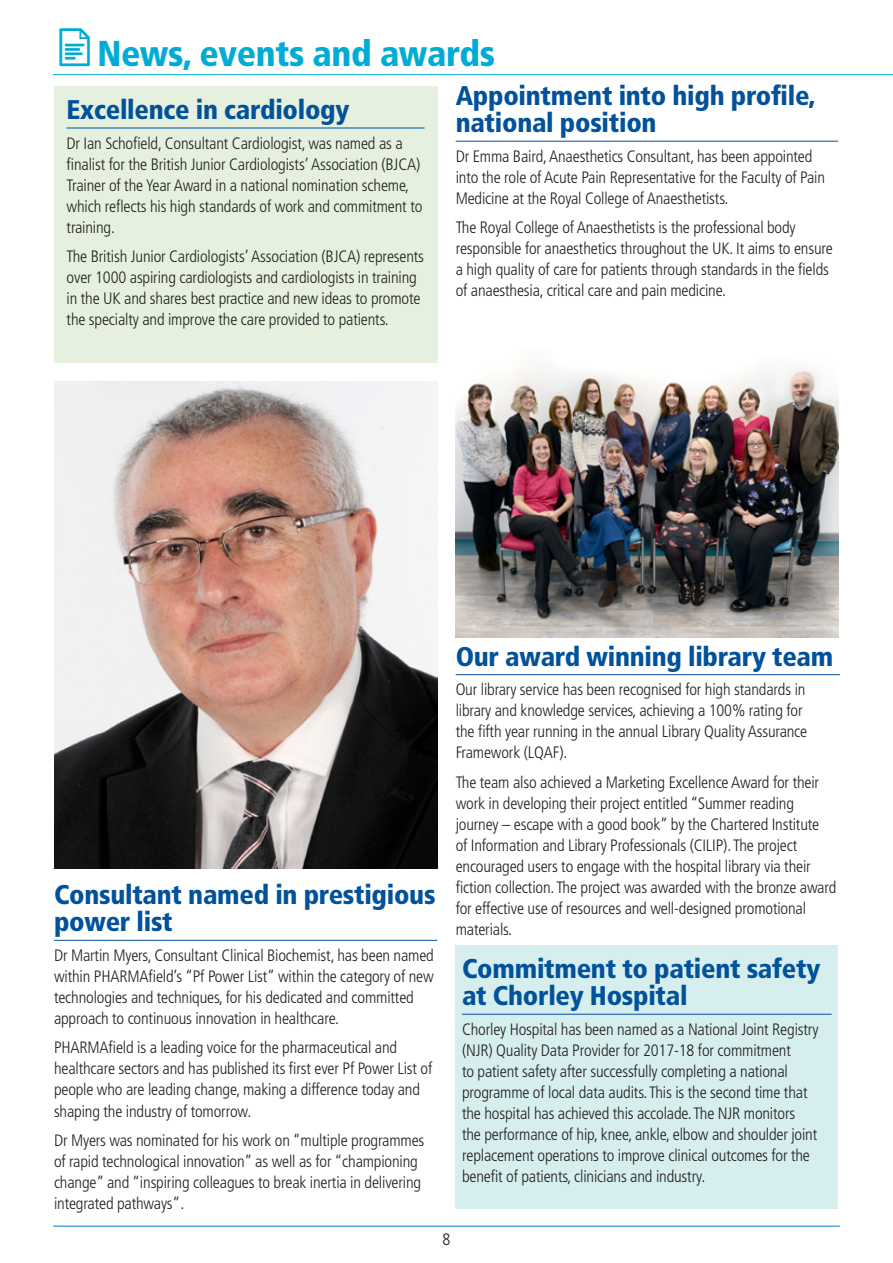
<style>
.page{position:relative;width:893px;height:1263px;background:#fff}
.page>*{position:absolute;margin:0;border:0;box-sizing:border-box;transform-origin:0 0}
.t1{font:900 condensed 36px "Frutiger LT Std";letter-spacing:-.01em;color:#00acd5}
.t2{font:900 condensed 27px/27px "Frutiger LT Std";letter-spacing:-.01em;color:#01519b}
.t3{font:300 condensed 16.5px/21px "Frutiger LT Std";letter-spacing:-.01em;color:#231f20}
</style>
<div class="page">
<hr style="left:53px;top:1226px;width:787px;height:1px;background:#007bc3">
<div style="left:54px;top:86px;width:383px;height:277px;background:#e5f1de"></div>
<hr style="left:67px;top:128px;width:358px;height:1px;background:#01519b">
<hr style="left:54px;top:940px;width:383px;height:1px;background:#01519b">
<div style="left:456px;top:945px;width:382px;height:264px;background:#d6eeed"></div>
<hr style="left:462px;top:1014px;width:370px;height:1px;background:#01519b">
<hr style="left:456px;top:674px;width:384px;height:1px;background:#01519b">
<hr style="left:456px;top:141px;width:382px;height:1px;background:#01519b">
<hr style="left:53px;top:74px;width:840px;height:1px;background:#00acd5">
<img style="left:456px;top:365px;width:382px;height:273px">
<img style="left:54px;top:382px;width:383px;height:486px">
<h1 class="t1" style="left:97px;top:32px;width:399px">News, events and awards</h1>
<h2 class="t2" style="left:67px;top:96px;width:284px">Excellence in cardiology</h2>
<p class="t3" style="left:67px;top:133px;width:357px">Dr Ian Schofield, Consultant Cardiologist, was named as a finalist for the British Junior Cardiologists’ Association (BJCA)<br>Trainer of the Year Award in a national nomination scheme, which reflects his high standards of work and commitment to training.</p>
<p class="t3" style="left:67px;top:246px;width:359px">The British Junior Cardiologists’ Association (BJCA) represents over 1000 aspiring cardiologists and cardiologists in training in the UK and shares best practice and new ideas to promote the specialty and improve the care provided to patients.</p>
<h2 class="t2" style="left:456px;top:82px;width:362px">Appointment into high profile, national position</h2>
<p class="t3" style="left:456px;top:146px;width:371px">Dr Emma Baird, Anaesthetics Consultant, has been appointed into the role of Acute Pain Representative for the Faculty of Pain<br>Medicine at the Royal College of Anaesthetists.</p>
<p class="t3" style="left:456px;top:217px;width:379px">The Royal College of Anaesthetists is the professional body responsible for anaesthetics throughout the UK. It aims to ensure a high quality of care for patients through standards in the fields of anaesthesia, critical care and pain medicine.</p>
<h2 class="t2" style="left:54px;top:881px;width:383px">Consultant named in prestigious power list</h2>
<p class="t3" style="left:54px;top:945px;width:381px">Dr Martin Myers, Consultant Clinical Biochemist, has been named within PHARMAfield’s “Pf Power List” within the category of new technologies and techniques, for his dedicated and committed approach to continuous innovation in healthcare.</p>
<p class="t3" style="left:54px;top:1037px;width:380px">PHARMAfield is a leading voice for the pharmaceutical and healthcare sectors and has published its first ever Pf Power List of people who are leading change, making a difference today and shaping the industry of tomorrow.</p>
<p class="t3" style="left:54px;top:1130px;width:372px">Dr Myers was nominated for his work on “multiple programmes of rapid technological innovation” as well as for “championing change” and “inspiring colleagues to break inertia in delivering integrated pathways”.</p>
<h2 class="t2" style="left:456px;top:643px;width:379px">Our award winning library team</h2>
<p class="t3" style="left:456px;top:679px;width:353px">Our library service has been recognised for high standards in library and knowledge services, achieving a 100% rating for the fifth year running in the annual Library Quality Assurance Framework (LQAF).</p>
<p class="t3" style="left:456px;top:772px;width:382px">The team also achieved a Marketing Excellence Award for their work in developing their project entitled “Summer reading journey – escape with a good book” by the Chartered Institute<br>of Information and Library Professionals (CILIP). The project encouraged users to engage with the hospital library via their fiction collection. The project was awarded with the bronze award for effective use of resources and well-designed promotional materials.</p>
<h2 class="t2" style="left:462px;top:955px;width:360px">Commitment to patient safety at Chorley Hospital</h2>
<p class="t3" style="left:462px;top:1019px;width:358px">Chorley Hospital has been named as a National Joint Registry (NJR) Quality Data Provider for 2017-18 for commitment<br>to patient safety after successfully completing a national programme of local data audits. This is the second time that the hospital has achieved this accolade. The NJR monitors<br>the performance of hip, knee, ankle, elbow and shoulder joint replacement operations to improve clinical outcomes for the benefit of patients, clinicians and industry.</p>
<p class="t3" style="left:442px;top:1229px;width:9px">8</p>
</div>
